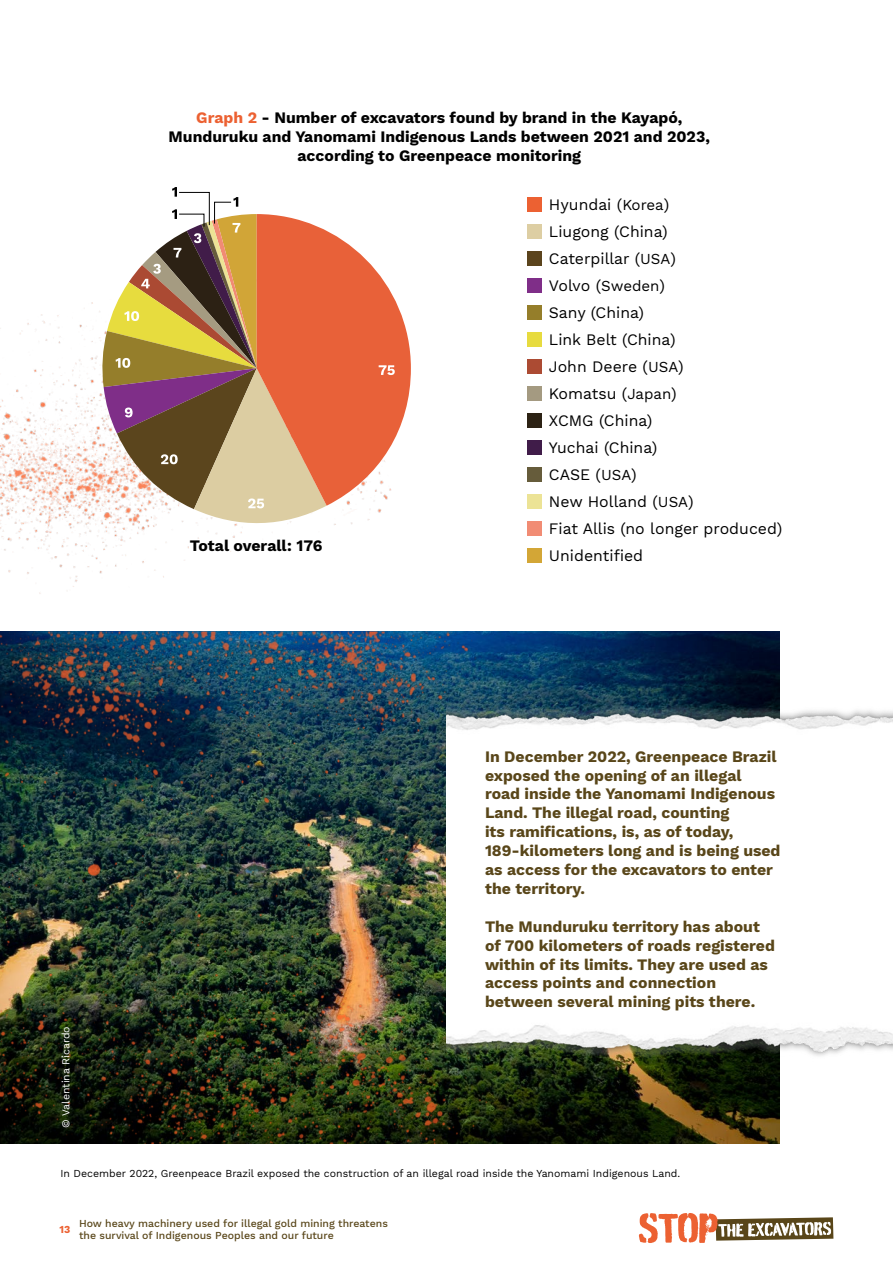
<style>
.page{position:relative;width:893px;height:1263px;background:#fff}
.page>*{position:absolute;margin:0;border:0;box-sizing:border-box;transform-origin:0 0}
.t1{font:700 15.75px/18.9px "Work Sans";color:#594619}
.t2{font:15.75px/27px "Work Sans";color:#000}
.t3{font:700 15.75px/18.9px "Work Sans";color:#000;text-align:center}
.t4{font:10.5px "Work Sans";color:#000}
.t5{font:500 10.5px/12.6px "Work Sans";color:#594619}
.t6{font:10.5px "Work Sans";color:#fff}
.t7{font:700 10.5px "Work Sans";color:#ec6132}
.s1{color:#ec6132}
.s2{font-size:15px}
</style>
<div class="page">
<svg style="left:639px;top:1213px;width:194px;height:30px"></svg>
<img style="left:0;top:302px;width:242px;height:292px">
<div style="left:527px;top:198px;width:14px;height:14px;background:#ec6132"></div>
<div style="left:527px;top:225px;width:14px;height:14px;background:#ddcea3"></div>
<div style="left:527px;top:252px;width:14px;height:14px;background:#5b441d"></div>
<div style="left:527px;top:279px;width:14px;height:14px;background:#7f2e88"></div>
<div style="left:527px;top:306px;width:14px;height:14px;background:#957e2a"></div>
<div style="left:527px;top:333px;width:14px;height:14px;background:#e7db3f"></div>
<div style="left:527px;top:360px;width:14px;height:14px;background:#ac4b33"></div>
<div style="left:527px;top:387px;width:14px;height:14px;background:#a49a81"></div>
<div style="left:527px;top:414px;width:14px;height:14px;background:#2c2214"></div>
<div style="left:527px;top:441px;width:14px;height:14px;background:#401c49"></div>
<div style="left:527px;top:468px;width:14px;height:14px;background:#665c3b"></div>
<div style="left:527px;top:495px;width:14px;height:14px;background:#ece396"></div>
<div style="left:527px;top:522px;width:14px;height:14px;background:#f18c74"></div>
<div style="left:527px;top:549px;width:14px;height:14px;background:#d3a636"></div>
<svg style="left:101px;top:187px;width:310px;height:342px"></svg>
<img style="left:0;top:631px;width:780px;height:513px">
<img style="left:446px;top:677px;width:447px;height:404px">
<p class="t3" style="left:169px;top:109px;width:543px"><span class="s1">Graph 2</span> - Number of excavators found by brand in the Kayapó,<br>Munduruku and Yanomami Indigenous Lands between 2021 and 2023, according to Greenpeace monitoring</p>
<p class="t3" style="left:190px;top:536px;width:134px">Total overall: 176</p>
<p class="t6" style="left:60px;top:1127px;width:103px;rotate:-90deg">© Valentina Ricardo</p>
<p class="t2" style="left:549px;top:192px;width:235px">Hyundai (<span class="s2">Korea</span>)<br>Liugong (China)<br>Caterpillar (<span class="s2">USA</span>)<br>Volvo (<span class="s2">Sweden</span>)<br>Sany (China)<br>Link Belt (China)<br>John Deere (<span class="s2">USA</span>)<br>Komatsu (<span class="s2">Japan</span>)<br>XCMG (China)<br>Yuchai (China)<br>CASE (<span class="s2">USA</span>)<br>New Holland (<span class="s2">USA</span>)<br>Fiat Allis (no longer produced)<br>Unidentified</p>
<p class="t1" style="left:485px;top:748px;width:297px">In December 2022, Greenpeace Brazil exposed the opening of an illegal road inside the Yanomami Indigenous Land. The illegal road, counting<br>its ramifications, is, as of today, 189-kilometers long and is being used as access for the excavators to enter the territory.</p>
<p class="t1" style="left:485px;top:918px;width:291px">The Munduruku territory has about of 700 kilometers of roads registered within of its limits. They are used as access points and connection between several mining pits there.</p>
<p class="t4" style="left:60px;top:1167px;width:621px">In December 2022, Greenpeace Brazil exposed the construction of an illegal road inside the Yanomami Indigenous Land.</p>
<p class="t7" style="left:60px;top:1223px;width:12px">13</p>
<p class="t5" style="left:79px;top:1217px;width:310px">How heavy machinery used for illegal gold mining threatens the survival of Indigenous Peoples and our future</p>
</div>
